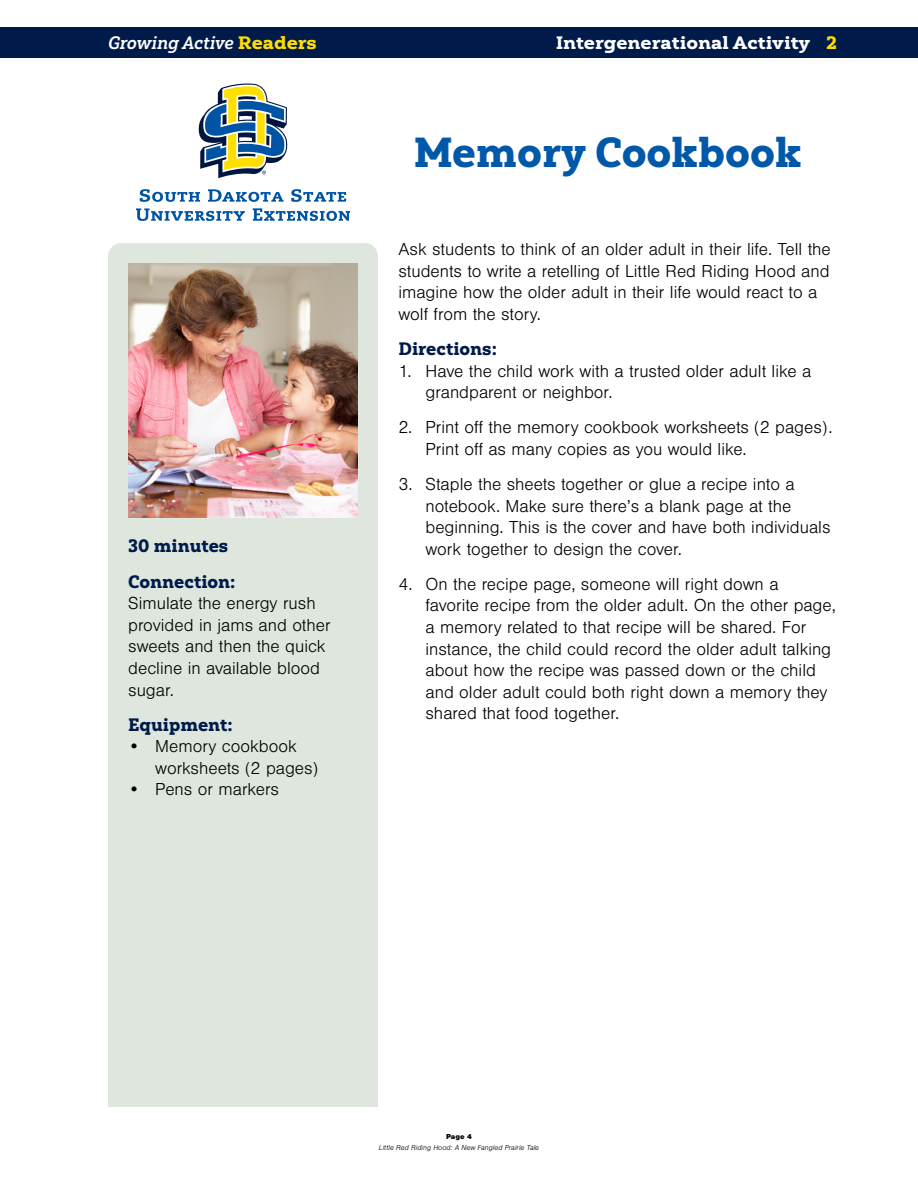
<style>
.page{position:relative;width:918px;height:1188px;background:#fff}
.page>*{position:absolute;margin:0;border:0;box-sizing:border-box;transform-origin:0 0}
.H2-Activity-Heading{font:42px "Yorkten Slab Nor Bla";color:#0058a9}
.P-BodyCopy{font:300 18px/21.6px "Nimbus San";color:#000}
.H3-Activity-Heading{font:18px "Yorkten Slab Nor Bla";color:#001b49}
.t1{font:900 expanded 18px "Yorkten Slab";color:#fff}
.t2{font:18px "Yorkten Slab Nor Bol It";color:#fff}
.t3{font:italic 300 7.5px "Nimbus San";color:#000}
.t4{font:900 7.5px "Nimbus San";color:#000}
.s1{font-family:"Yorkten Slab";font-weight:900;font-stretch:expanded;color:#fd0}
.s2{color:#fd0}
</style>
<div class="page">
<svg style="left:198px;top:84px;width:90px;height:94px"></svg>
<svg style="left:140px;top:189px;width:60px;height:13px"></svg>
<svg style="left:208px;top:189px;width:76px;height:13px"></svg>
<svg style="left:291px;top:189px;width:55px;height:13px"></svg>
<svg style="left:253px;top:208px;width:97px;height:13px"></svg>
<svg style="left:136px;top:208px;width:109px;height:13px"></svg>
<div style="left:0;top:27px;width:918px;height:30px;background:#001b49"></div>
<div style="left:108px;top:243px;width:270px;height:864px;background:#dee6de"></div>
<img style="left:128px;top:263px;width:230px;height:254px">
<p class="t2" style="left:108px;top:31px;width:210px">Growing Active <span class="s1">Readers</span></p>
<p class="t1" style="left:556px;top:31px;width:283px">Intergenerational Activity <span class="s2">2</span></p>
<h3 class="H3-Activity-Heading" style="left:128px;top:535px;width:102px">30 minutes</h3>
<h3 class="H3-Activity-Heading" style="left:128px;top:570px;width:109px">Connection:</h3>
<p class="P-BodyCopy" style="left:128px;top:593px;width:204px">Simulate the energy rush provided in jams and other sweets and then the quick decline in available blood sugar.</p>
<h3 class="H3-Activity-Heading" style="left:128px;top:713px;width:106px">Equipment:</h3>
<p class="P-BodyCopy" style="left:155px;top:736px;width:165px;text-indent:-27px">• Memory cookbook worksheets (2 pages)</p>
<p class="P-BodyCopy" style="left:128px;top:779px;width:152px">• Pens or markers</p>
<h2 class="H2-Activity-Heading" style="left:413px;top:126px;width:390px">Memory Cookbook</h2>
<p class="P-BodyCopy" style="left:399px;top:239px;width:434px">Ask students to think of an older adult in their life. Tell the students to write a retelling of Little Red Riding Hood and imagine how the older adult in their life would react to a wolf from the story.</p>
<h3 class="H3-Activity-Heading" style="left:399px;top:337px;width:100px">Directions:</h3>
<p class="P-BodyCopy" style="left:426px;top:360px;width:387px;text-indent:-27px">1. Have the child work with a trusted older adult like a grandparent or neighbor.</p>
<p class="P-BodyCopy" style="left:426px;top:417px;width:409px;text-indent:-27px">2. Print off the memory cookbook worksheets (2 pages).<br>Print off as many copies as you would like.</p>
<p class="P-BodyCopy" style="left:426px;top:474px;width:407px;text-indent:-27px">3. Staple the sheets together or glue a recipe into a notebook. Make sure there’s a blank page at the beginning. This is the cover and have both individuals work together to design the cover.</p>
<p class="P-BodyCopy" style="left:426px;top:574px;width:412px;text-indent:-27px">4. On the recipe page, someone will right down a favorite recipe from the older adult. On the other page, a memory related to that recipe will be shared. For instance, the child could record the older adult talking about how the recipe was passed down or the child and older adult could both right down a memory they shared that food together.</p>
<p class="t4" style="left:446px;top:1132px;width:27px">Page 4</p>
<p class="t3" style="left:379px;top:1143px;width:162px">Little Red Riding Hood: A New Fangled Prairie Tale</p>
</div>
